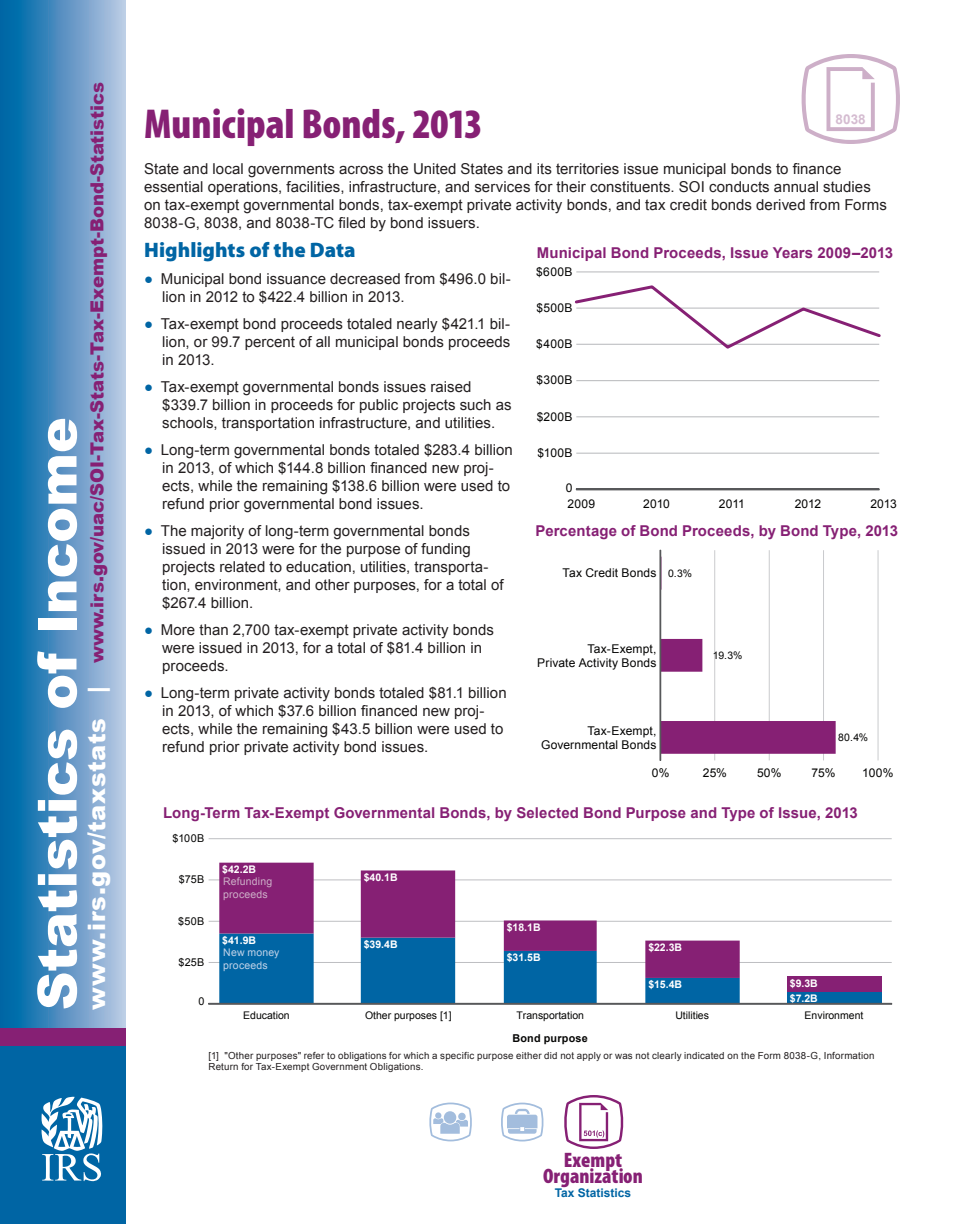
<style>
.page{position:relative;width:954px;height:1224px;background:#fff}
.page>*{position:absolute;margin:0;border:0;box-sizing:border-box;transform-origin:0 0}
.t1{font:900 54px "Arial";letter-spacing:-.005em;color:#fff}
.t2{font:900 condensed 42px "Myriad Pro";color:#862074}
.t3{font:900 24px "Arial";letter-spacing:.03em;color:#fff}
.Heading2{font:900 21px "Myriad Pro";color:#0065a4}
.t4{font:900 condensed 21px/16.5px "Myriad Pro";color:#862074;text-align:center}
.WebURL{font:900 18px "Arial";color:#862074}
.Body{font:15px/18px "Arial";letter-spacing:.005em;color:#231f20}
.t5{font:700 15px "Arial";letter-spacing:.01em;color:#862074}
.t6{font:700 13.5px "Arial";color:#d5bcd1}
.t7{font:12px/14.4px "Arial";letter-spacing:.01em;color:#050504;text-align:right}
.t8{font:700 12px "Arial";color:#0065a4}
.t9{font:10.8px "Arial";letter-spacing:.025em;color:#050504}
.t10{font:700 10.8px "Arial";letter-spacing:.02em;color:#050504}
.t11{font:10.5px "Arial";letter-spacing:-.005em;color:#050504}
.t12{font:700 10.5px "Arial";color:#fff}
.t13{font:10.5px/12.6px "Arial";letter-spacing:.015em;color:#cdafc8}
.t14{font:10.5px/12.6px "Arial";letter-spacing:.015em;color:#c0d2e8}
.t15{font:9.75px/11.7px "Arial";letter-spacing:.02em;color:#231f20}
.s1{color:#0065a4}
</style>
<div class="page">
<div style="left:0;top:1046px;width:126px;height:178px;background:#0065a4"></div>
<div style="left:0;top:0;width:126px;height:1028px;background:linear-gradient(to right,#005fa2,#bdc8e4)"></div>
<svg style="left:42px;top:1097px;width:60px;height:84px"></svg>
<div style="left:0;top:1028px;width:126px;height:18px;background:#862074"></div>
<svg style="left:801px;top:54px;width:99px;height:90px"></svg>
<svg style="left:564px;top:1095px;width:60px;height:54px"></svg>
<svg style="left:429px;top:1103px;width:43px;height:38px"></svg>
<svg style="left:501px;top:1103px;width:43px;height:39px"></svg>
<hr style="left:576px;top:271px;width:303px;height:1px;background:#bcbdc0">
<hr style="left:576px;top:380px;width:303px;height:1px;background:#bcbdc0">
<hr style="left:576px;top:416px;width:303px;height:1px;background:#bcbdc0">
<hr style="left:576px;top:453px;width:303px;height:1px;background:#bcbdc0">
<div style="left:576px;top:489px;width:303px;height:1px;border:1px solid #57585a"></div>
<svg style="left:574px;top:285px;width:307px;height:64px"></svg>
<hr style="left:878px;top:550px;width:1px;height:210px;background:#bcbdc0">
<hr style="left:823px;top:550px;width:1px;height:210px;background:#bcbdc0">
<hr style="left:769px;top:550px;width:1px;height:210px;background:#bcbdc0">
<hr style="left:714px;top:550px;width:1px;height:210px;background:#bcbdc0">
<svg style="left:661px;top:557px;width:175px;height:197px"></svg>
<div style="left:660px;top:550px;width:1px;height:211px;border:1px solid #57585a"></div>
<hr style="left:209px;top:838px;width:683px;height:1px;background:#bcbdc0">
<hr style="left:209px;top:879px;width:683px;height:1px;background:#bcbdc0">
<hr style="left:209px;top:921px;width:683px;height:1px;background:#bcbdc0">
<hr style="left:209px;top:962px;width:683px;height:1px;background:#bcbdc0">
<div style="left:787px;top:992px;width:94px;height:12px;background:#0065a4"></div>
<svg style="left:219px;top:863px;width:95px;height:140px;background:#45438c"></svg>
<svg style="left:361px;top:870px;width:94px;height:133px;background:#45428c"></svg>
<svg style="left:504px;top:921px;width:93px;height:82px;background:#314c92"></svg>
<svg style="left:645px;top:941px;width:95px;height:62px;background:#513d88"></svg>
<div style="left:787px;top:976px;width:94px;height:16px;background:#862074"></div>
<div style="left:209px;top:1003px;width:683px;height:1px;border:1px solid #57585a"></div>
<h1 class="t1" style="left:18px;top:1010px;width:595px;rotate:-90deg">Statistics of Income</h1>
<p class="WebURL" style="left:84px;top:663px;width:583px;rotate:-90deg">www.irs.gov/uac/SOI-Tax-Stats-Tax-Exempt-Bond-Statistics</p>
<h3 class="t3" style="left:79px;top:1010px;width:326px;rotate:-90deg">www.irs.gov/taxstats |</h3>
<h2 class="t2" style="left:144px;top:97px;width:340px">Municipal Bonds, 2013</h2>
<p class="t6" style="left:836px;top:110px;width:32px">8038</p>
<p class="Body" style="left:144px;top:160px;width:744px">State and local governments across the United States and its territories issue municipal bonds to finance essential operations, facilities, infrastructure, and services for their constituents. SOI conducts annual studies on tax-exempt governmental bonds, tax-exempt private activity bonds, and tax credit bonds derived from Forms 8038-G, 8038, and 8038-TC filed by bond issuers.</p>
<p class="Heading2" style="left:144px;top:236px;width:213px">Highlights of the Data</p>
<p class="Body" style="left:162px;top:270px;width:350px;text-indent:-18px"><span class="s1">●</span> Municipal bond issuance decreased from $496.0 bil&shy;lion in 2012 to $422.4 billion in 2013.</p>
<p class="Body" style="left:162px;top:315px;width:350px;text-align:justify;text-indent:-18px"><span class="s1">●</span> Tax-exempt bond proceeds totaled nearly $421.1 bil&shy;lion, or 99.7 percent of all municipal bonds proceeds in 2013.</p>
<p class="Body" style="left:162px;top:378px;width:351px;text-indent:-18px"><span class="s1">●</span> Tax-exempt governmental bonds issues raised $339.7 billion in proceeds for public projects such as schools, transportation infrastructure, and utilities.</p>
<p class="Body" style="left:162px;top:441px;width:352px;text-indent:-18px"><span class="s1">●</span> Long-term governmental bonds totaled $283.4 billion in 2013, of which $144.8 billion financed new proj&shy;ects, while the remaining $138.6 billion were used to refund prior governmental bond issues.</p>
<p class="Body" style="left:162px;top:522px;width:343px;text-indent:-18px"><span class="s1">●</span> The majority of long-term governmental bonds issued in 2013 were for the purpose of funding projects related to education, utilities, transporta&shy;tion, environment, and other purposes, for a total of $267.4 billion.</p>
<p class="Body" style="left:162px;top:621px;width:333px;text-indent:-18px"><span class="s1">●</span> More than 2,700 tax-exempt private activity bonds were issued in 2013, for a total of $81.4 billion in proceeds.</p>
<p class="Body" style="left:162px;top:684px;width:346px;text-indent:-18px"><span class="s1">●</span> Long-term private activity bonds totaled $81.1 billion in 2013, of which $37.6 billion financed new proj&shy;ects, while the remaining $43.5 billion were used to refund prior private activity bond issues.</p>
<p class="t5" style="left:537px;top:243px;width:358px">Municipal Bond Proceeds, Issue Years 2009–2013</p>
<p class="t7" style="left:536px;top:264px;width:38px">$600B</p>
<p class="t7" style="left:536px;top:301px;width:38px">$500B</p>
<p class="t7" style="left:536px;top:337px;width:38px">$400B</p>
<p class="t7" style="left:536px;top:373px;width:38px">$300B</p>
<p class="t7" style="left:537px;top:409px;width:37px">$200B</p>
<p class="t7" style="left:537px;top:446px;width:37px">$100B</p>
<p class="t7" style="left:566px;top:480px;width:8px">0</p>
<p class="t7" style="left:568px;top:496px;width:29px">2009</p>
<p class="t7" style="left:643px;top:496px;width:28px">2010</p>
<p class="t7" style="left:719px;top:496px;width:27px">2011</p>
<p class="t7" style="left:795px;top:496px;width:28px">2012</p>
<p class="t7" style="left:870px;top:496px;width:28px">2013</p>
<p class="t5" style="left:536px;top:521px;width:364px">Percentage of Bond Proceeds, by Bond Type, 2013</p>
<p class="t7" style="left:563px;top:565px;width:95px">Tax Credit Bonds</p>
<p class="t11" style="left:668px;top:566px;width:26px">0.3%</p>
<p class="t7" style="left:537px;top:642px;width:121px">Tax-Exempt,<br>Private Activity Bonds</p>
<p class="t11" style="left:713px;top:649px;width:31px">19.3%</p>
<p class="t7" style="left:541px;top:724px;width:117px">Tax-Exempt,<br>Governmental Bonds</p>
<p class="t11" style="left:838px;top:731px;width:31px">80.4%</p>
<p class="t7" style="left:652px;top:766px;width:19px">0%</p>
<p class="t7" style="left:703px;top:766px;width:26px">25%</p>
<p class="t7" style="left:757px;top:766px;width:26px">50%</p>
<p class="t7" style="left:812px;top:766px;width:25px">75%</p>
<p class="t7" style="left:862px;top:766px;width:33px">100%</p>
<p class="t5" style="left:163px;top:803px;width:696px">Long-Term Tax-Exempt Governmental Bonds, by Selected Bond Purpose and Type of Issue, 2013</p>
<p class="t9" style="left:173px;top:831px;width:33px">$100B</p>
<p class="t9" style="left:179px;top:873px;width:27px">$75B</p>
<p class="t9" style="left:178px;top:914px;width:28px">$50B</p>
<p class="t9" style="left:179px;top:955px;width:27px">$25B</p>
<p class="t9" style="left:198px;top:994px;width:8px">0</p>
<p class="t12" style="left:222px;top:862px;width:35px">$42.2B</p>
<p class="t12" style="left:364px;top:870px;width:35px">$40.1B</p>
<p class="t13" style="left:223px;top:876px;width:50px">Refunding proceeds</p>
<p class="t12" style="left:222px;top:933px;width:35px">$41.9B</p>
<p class="t12" style="left:364px;top:937px;width:35px">$39.4B</p>
<p class="t14" style="left:223px;top:946px;width:58px">New money proceeds</p>
<p class="t12" style="left:507px;top:920px;width:35px">$18.1B</p>
<p class="t12" style="left:507px;top:951px;width:35px">$31.5B</p>
<p class="t12" style="left:648px;top:940px;width:35px">$22.3B</p>
<p class="t12" style="left:648px;top:978px;width:35px">$15.4B</p>
<p class="t12" style="left:790px;top:976px;width:30px">$9.3B</p>
<p class="t12" style="left:790px;top:991px;width:30px">$7.2B</p>
<p class="t11" style="left:243px;top:1009px;width:48px">Education</p>
<p class="t11" style="left:365px;top:1009px;width:88px">Other purposes [1]</p>
<p class="t11" style="left:517px;top:1009px;width:69px">Transportation</p>
<p class="t11" style="left:675px;top:1009px;width:35px">Utilities</p>
<p class="t11" style="left:805px;top:1009px;width:60px">Environment</p>
<p class="t10" style="left:512px;top:1031px;width:77px">Bond purpose</p>
<p class="t15" style="left:209px;top:1050px;width:667px">[1] "Other purposes" refer to obligations for which a specific purpose either did not apply or was not clearly indicated on the Form 8038-G, Information<br>Return for Tax-Exempt Government Obligations.</p>
<h3 class="t4" style="left:543px;top:1151px;width:101px">Exempt<br>Organization</h3>
<p class="t8" style="left:555px;top:1185px;width:78px">Tax Statistics</p>
</div>
